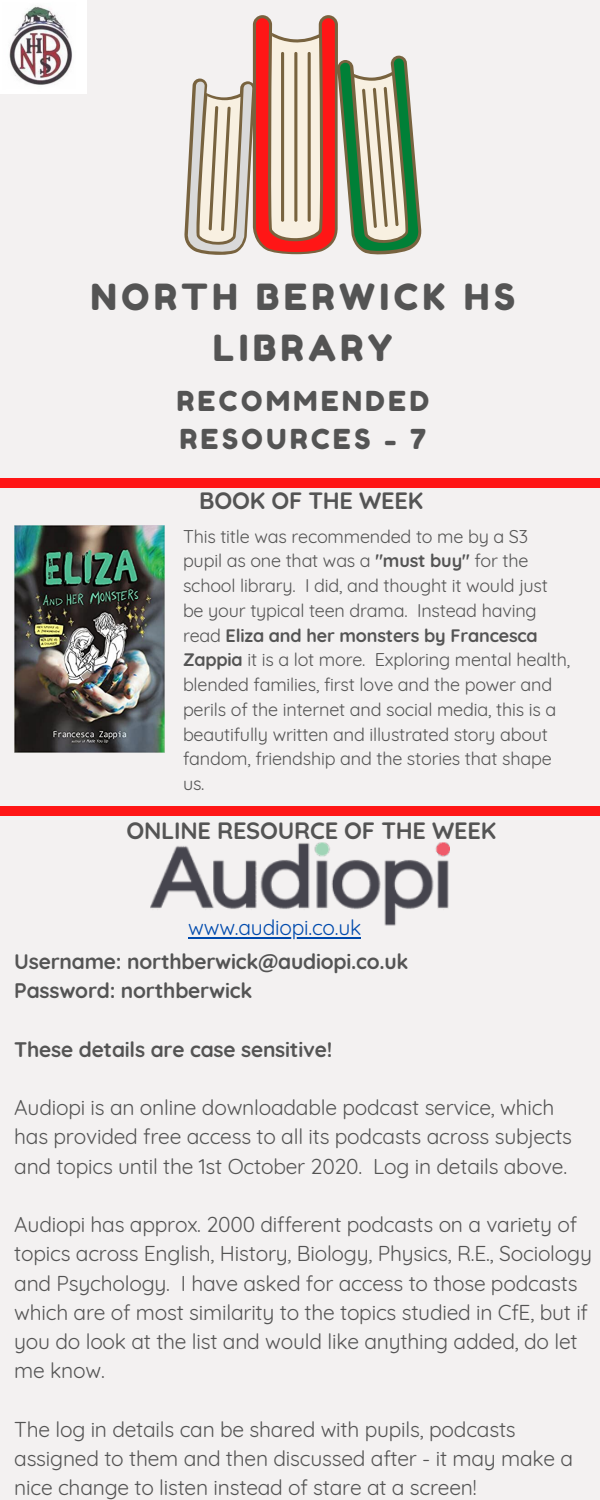
<style>
.page{position:relative;width:600px;height:1500px;background:#f3f1f1}
.page>*{position:absolute;margin:0;border:0;box-sizing:border-box;transform-origin:0 0}
.t1{font:36px/50.2px "Fredoka One";letter-spacing:.13em;color:#545454;text-align:center}
.t2{font:27.5px/38.2px "Fredoka One";letter-spacing:.13em;color:#545454}
.t3{font:700 23.6px "Quicksand";letter-spacing:-.01em;color:#545454}
.t4{font:21px/29.2px "Quicksand";letter-spacing:-.01em;color:#545454}
.t5{font:700 21px/29.2px "Quicksand";letter-spacing:-.01em;color:#545454}
.t6{font:21px "Quicksand";letter-spacing:-.01em;color:#004aad}
.t7{font:18px/24.8px "Quicksand";letter-spacing:-.01em;color:#545454}
.s1{font-weight:700}
</style>
<div class="page">
<div style="left:0;top:478px;width:600px;height:9px;background:#ff1616"></div>
<div style="left:0;top:807px;width:600px;height:9px;background:#ff1616"></div>
<img style="left:0;top:0;width:86px;height:94px">
<svg style="left:184px;top:15px;width:238px;height:240px"></svg>
<img style="left:14px;top:526px;width:150px;height:227px">
<img style="left:151px;top:735px;width:298px;height:204px">
<hr style="left:188px;top:937px;width:173px;height:1px;background:#004aad">
<h1 class="t1" style="left:91px;top:272px;width:426px">NORTH BERWICK HS<br>LIBRARY</h1>
<h2 class="t2" style="left:177px;top:381px;width:254px">RECOMMENDED<br>RESOURCES - 7</h2>
<p class="t3" style="left:199px;top:486px;width:225px">BOOK OF THE WEEK</p>
<p class="t7" style="left:183px;top:523px;width:389px">This title was recommended to me by a S3 pupil as one that was a <span class="s1">"must buy"</span> for the school library. I did, and thought it would just be your typical teen drama. Instead having read <span class="s1">Eliza and her monsters by Francesca Zappia</span> it is a lot more. Exploring mental health, blended families, first love and the power and perils of the internet and social media, this is a beautifully written and illustrated story about fandom, friendship and the stories that shape us.</p>
<p class="t3" style="left:126px;top:815px;width:371px">ONLINE RESOURCE OF THE WEEK</p>
<p class="t6" style="left:188px;top:914px;width:175px">www.audiopi.co.uk</p>
<p class="t5" style="left:14px;top:946px;width:396px">Username: northberwick@audiopi.co.uk<br>Password: northberwick</p>
<p class="t5" style="left:14px;top:1034px;width:320px">These details are case sensitive!</p>
<p class="t4" style="left:14px;top:1093px;width:559px">Audiopi is an online downloadable podcast service, which has provided free access to all its podcasts across subjects and topics until the 1st October 2020. Log in details above.</p>
<p class="t4" style="left:14px;top:1210px;width:579px">Audiopi has approx. 2000 different podcasts on a variety of topics across English, History, Biology, Physics, R.E., Sociology and Psychology. I have asked for access to those podcasts which are of most similarity to the topics studied in CfE, but if you do look at the list and would like anything added, do let me know.</p>
<p class="t4" style="left:14px;top:1414px;width:560px">The log in details can be shared with pupils, podcasts assigned to them and then discussed after - it may make a nice change to listen instead of stare at a screen!</p>
</div>
